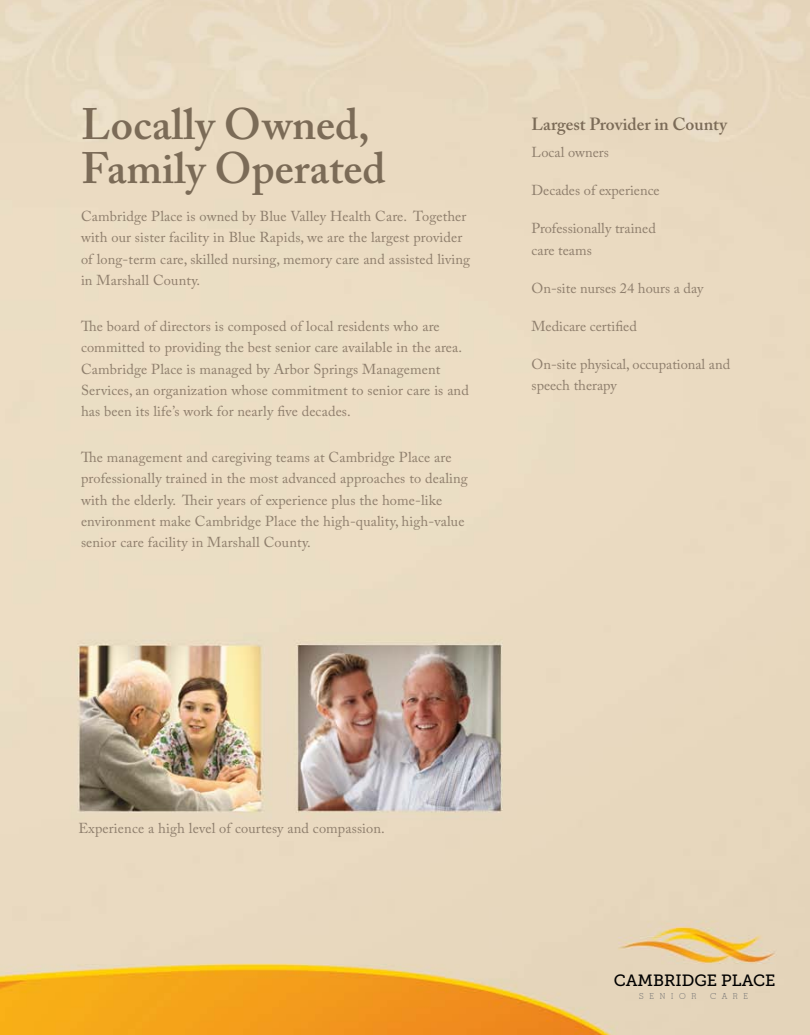
<style>
.page{position:relative;width:810px;height:1035px;background:#fff}
.page>*{position:absolute;margin:0;border:0;box-sizing:border-box;transform-origin:0 0}
.t1{font:600 43.75px/43.8px "Adobe Caslon Pro";color:#7b6b57}
.t2{font:600 17.5px "Adobe Caslon Pro";color:#7b6b57}
.t3{font:16.25px "Museo Slab 500";color:#000}
.t4{font:14.38px/21.2px "Adobe Caslon Pro";letter-spacing:.01em;color:#8e7e6c}
.t5{font:300 8.12px "Stymie BT";letter-spacing:.7em;color:#727273}
</style>
<div class="page">
<img style="left:0;top:0;width:810px;height:1035px">
<h1 class="t1" style="left:81px;top:102px;width:306px">Locally Owned,<br>Family Operated</h1>
<p class="t4" style="left:81px;top:205px;width:391px">Cambridge Place is owned by Blue Valley Health Care. Together with our sister facility in Blue Rapids, we are the largest provider of long-term care, skilled nursing, memory care and assisted living in Marshall County.</p>
<p class="t4" style="left:81px;top:315px;width:389px">The board of directors is composed of local residents who are committed to providing the best senior care available in the area.<br>Cambridge Place is managed by Arbor Springs Management Services, an organization whose commitment to senior care is and has been its life’s work for nearly five decades.</p>
<p class="t4" style="left:81px;top:447px;width:388px">The management and caregiving teams at Cambridge Place are professionally trained in the most advanced approaches to dealing with the elderly. Their years of experience plus the home-like environment make Cambridge Place the high-quality, high-value senior care facility in Marshall County.</p>
<p class="t2" style="left:532px;top:114px;width:197px">Largest Provider in County</p>
<p class="t4" style="left:532px;top:142px;width:79px">Local owners</p>
<p class="t4" style="left:532px;top:180px;width:130px">Decades of experience</p>
<p class="t4" style="left:532px;top:218px;width:126px">Professionally trained care teams</p>
<p class="t4" style="left:532px;top:277px;width:173px">On-site nurses 24 hours a day</p>
<p class="t4" style="left:532px;top:315px;width:107px">Medicare certified</p>
<p class="t4" style="left:532px;top:354px;width:200px">On-site physical, occupational and speech therapy</p>
<p class="t4" style="left:78px;top:817px;width:308px">Experience a high level of courtesy and compassion.</p>
<p class="t3" style="left:614px;top:971px;width:163px">CAMBRIDGE PLACE</p>
<p class="t5" style="left:639px;top:991px;width:59px">SENIOR</p>
<p class="t5" style="left:710px;top:991px;width:39px">CARE</p>
</div>
